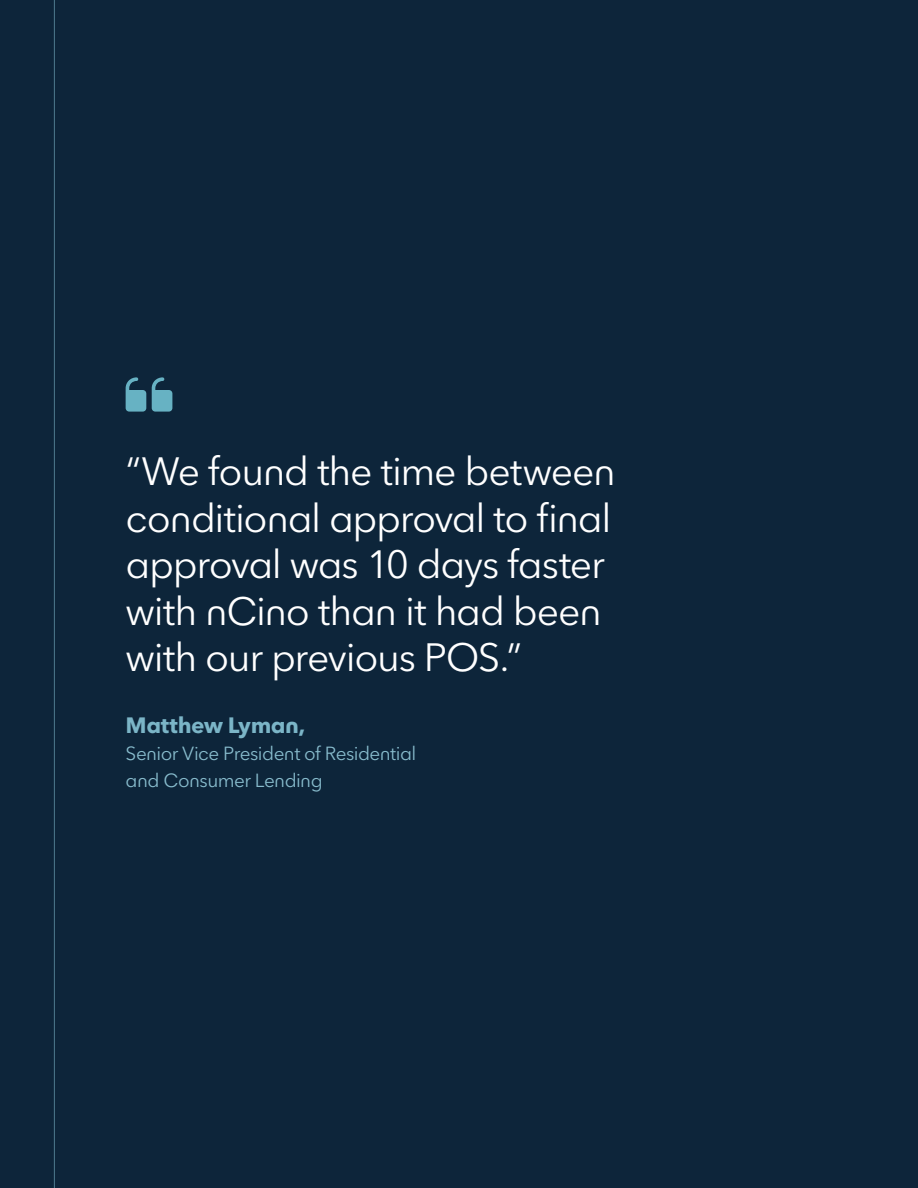
<style>
.page{position:relative;width:918px;height:1188px;background:#0d253a}
.page>*{position:absolute;margin:0;border:0;box-sizing:border-box;transform-origin:0 0}
.Big_Quote{font:39.15px/46.5px "n Cino+Avenir";letter-spacing:-.035em;color:#fff}
.Big_Quote-2{font:700 22.05px "n Cino+Avenir";letter-spacing:-.02em;color:#7bb5c7}
.Big_Quote-3{font:18.9px/27px "n Cino+Avenir";letter-spacing:-.03em;color:#88bccd}
</style>
<div class="page">
<hr style="left:54px;top:0;width:1px;height:1188px;background:#7bb5c7">
<svg style="left:126px;top:377px;width:46px;height:35px"></svg>
<p class="Big_Quote" style="left:126px;top:449px;width:492px">“We found the time between conditional approval to final approval was 10 days faster with nCino than it had been with our previous POS.”</p>
<p class="Big_Quote-2" style="left:126px;top:713px;width:182px">Matthew Lyman,</p>
<p class="Big_Quote-3" style="left:126px;top:740px;width:292px">Senior Vice President of Residential and Consumer Lending</p>
</div>
